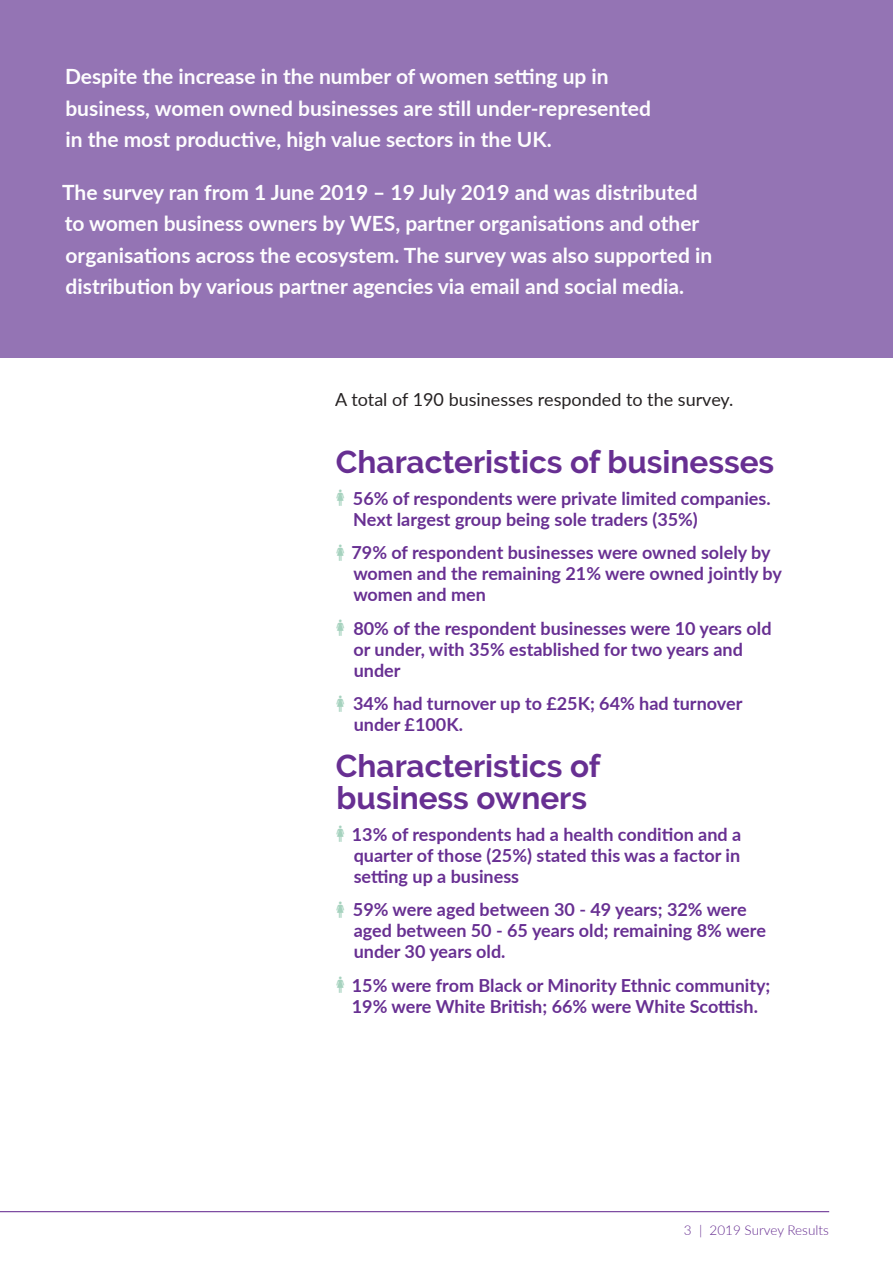
<style>
.page{position:relative;width:893px;height:1263px;background:#fff}
.page>*{position:absolute;margin:0;border:0;box-sizing:border-box;transform-origin:0 0}
.t1{font:700 31.5px/31.5px "Raleway";color:#662d91}
.t2{font:700 21px/31.5px "Lato";color:#fff}
.t3{font:700 18px/21px "Lato";color:#662d91}
.t4{font:18px "Lato";color:#231f20}
.t5{font:300 13.5px "Lato";color:#662d91}
.s1{font-family:"Mini Pics International";font-weight:400;font-size:21px;color:#a5d2be}
</style>
<div class="page">
<div style="left:0;top:0;width:893px;height:358px;background:#9474b4"></div>
<hr style="left:0;top:1211px;width:829px;height:1px;background:#662d91">
<p class="t2" style="left:65px;top:60px;width:587px">Despite the increase in the number of women setting up in business, women owned businesses are still under-represented in the most productive, high value sectors in the UK.</p>
<p class="t2" style="left:62px;top:175px;width:652px">The survey ran from 1 June 2019 – 19 July 2019 and was distributed to women business owners by WES, partner organisations and other organisations across the ecosystem. The survey was also supported in distribution by various partner agencies via email and social media.</p>
<p class="t4" style="left:335px;top:387px;width:400px">A total of 190 businesses responded to the survey.</p>
<h1 class="t1" style="left:336px;top:446px;width:440px">Characteristics of businesses</h1>
<p class="t3" style="left:353px;top:487px;width:419px;text-indent:-17px"><span class="s1">R</span> 56% of respondents were private limited companies.<br>Next largest group being sole traders (35%)</p>
<p class="t3" style="left:353px;top:541px;width:430px;text-indent:-17px"><span class="s1">R</span> 79% of respondent businesses were owned solely by women and the remaining 21% were owned jointly by women and men</p>
<p class="t3" style="left:354px;top:617px;width:419px;text-indent:-17px"><span class="s1">R</span> 80% of the respondent businesses were 10 years old or under, with 35% established for two years and under</p>
<p class="t3" style="left:354px;top:692px;width:390px;text-indent:-17px"><span class="s1">R</span> 34% had turnover up to £25K; 64% had turnover under £100K.</p>
<h1 class="t1" style="left:336px;top:750px;width:266px">Characteristics of business owners</h1>
<p class="t3" style="left:354px;top:823px;width:389px;text-align:justify;text-indent:-17px"><span class="s1">R</span> 13% of respondents had a health condition and a quarter of those (25%) stated this was a factor in setting up a business</p>
<p class="t3" style="left:354px;top:898px;width:414px;text-indent:-17px"><span class="s1">R</span> 59% were aged between 30 - 49 years; 32% were aged between 50 - 65 years old; remaining 8% were under 30 years old.</p>
<p class="t3" style="left:336px;top:974px;width:436px;text-align:center"><span class="s1">R</span> 15% were from Black or Minority Ethnic community;<br>19% were White British; 66% were White Scottish.</p>
<p class="t5" style="left:684px;top:1220px;width:146px">3 | 2019 Survey Results</p>
</div>
